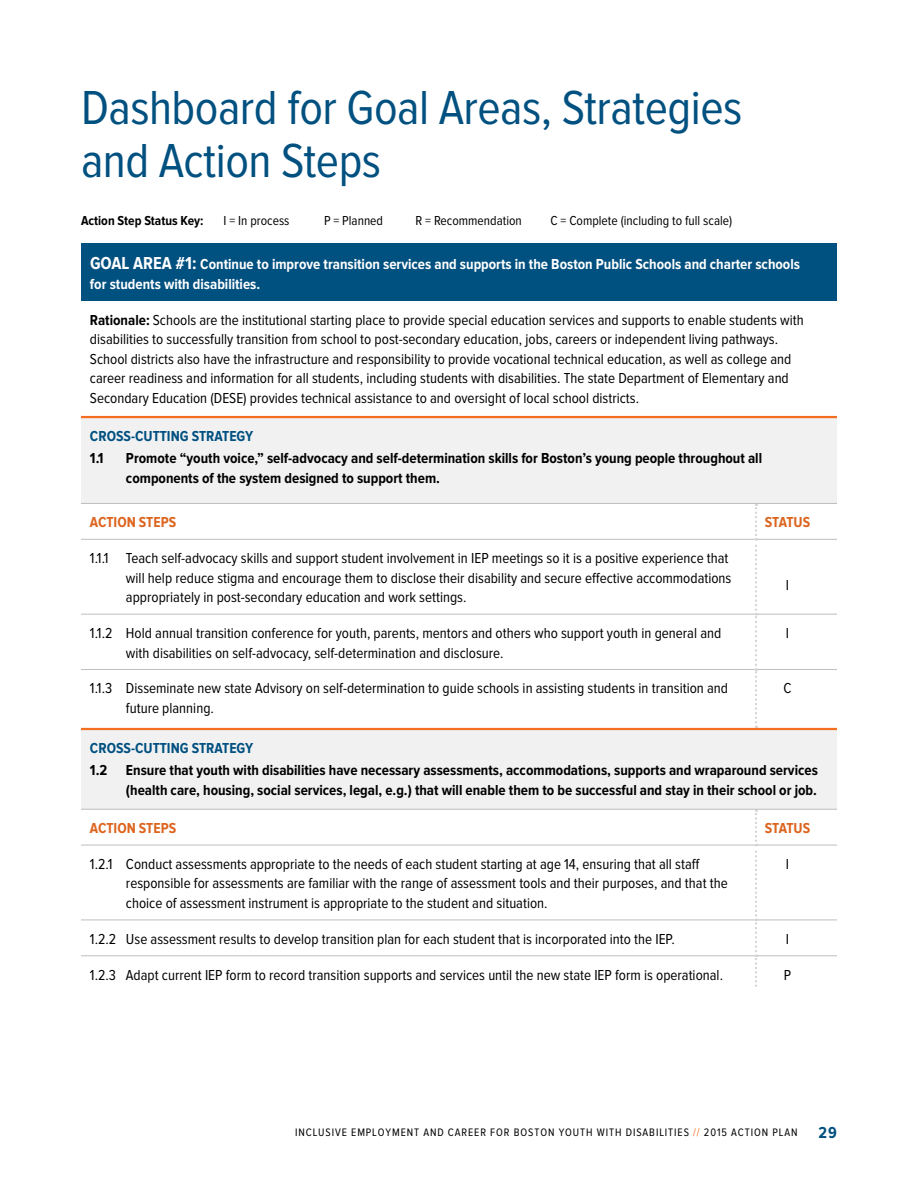
<style>
.page{position:relative;width:918px;height:1188px;background:#fff}
.page>*{position:absolute;margin:0;border:0;box-sizing:border-box;transform-origin:0 0}
.t1{font:49.5px/52.5px "Proxima Nova Cond";letter-spacing:-.01em;color:#005080}
.t2{font:700 16.5px "Proxima Nova Cond";color:#005080}
.t3{font:15px/19.5px "Proxima Nova Cond";color:#000}
.t4{font:700 15px/19.5px "Proxima Nova Cond";color:#000}
.t5{font:700 15px/19.5px "Proxima Nova Cond";color:#fff}
.t6{font:700 15px "Proxima Nova Cond";color:#005080}
.t7{font:700 15px "Proxima Nova Cond";color:#dc641e}
.t8{font:13.5px "Proxima Nova Cond";color:#000}
.t9{font:700 13.5px "Proxima Nova Cond";color:#000}
.t10{font:11.25px "Proxima Nova Cond";letter-spacing:.08em;color:#000}
.s1{font-size:18px}
.s2{font-weight:700}
.s3{color:#f36e21}
</style>
<div class="page">
<div style="left:81px;top:243px;width:756px;height:58px;background:#005080"></div>
<svg style="left:81px;top:418px;width:756px;height:391px"></svg>
<hr style="left:81px;top:614px;width:674px;height:1px;background:#bcbec0">
<hr style="left:757px;top:614px;width:80px;height:1px;background:#bcbec0">
<hr style="left:81px;top:669px;width:674px;height:1px;background:#bcbec0">
<hr style="left:757px;top:669px;width:80px;height:1px;background:#bcbec0">
<hr style="left:81px;top:920px;width:674px;height:1px;background:#bcbec0">
<hr style="left:757px;top:920px;width:80px;height:1px;background:#bcbec0">
<hr style="left:81px;top:955px;width:674px;height:1px;background:#bcbec0">
<hr style="left:757px;top:955px;width:80px;height:1px;background:#bcbec0">
<hr style="left:81px;top:416px;width:675px;height:2px;background:#f36e21">
<hr style="left:756px;top:416px;width:81px;height:2px;background:#f36e21">
<hr style="left:81px;top:503px;width:675px;height:1px;background:#bcbec0">
<hr style="left:756px;top:503px;width:81px;height:1px;background:#bcbec0">
<hr style="left:81px;top:539px;width:674px;height:1px;background:#bcbec0">
<hr style="left:757px;top:539px;width:80px;height:1px;background:#bcbec0">
<hr style="left:81px;top:845px;width:674px;height:1px;background:#bcbec0">
<hr style="left:757px;top:845px;width:80px;height:1px;background:#bcbec0">
<svg style="left:755px;top:504px;width:2px;height:224px"></svg>
<svg style="left:755px;top:810px;width:2px;height:177px"></svg>
<hr style="left:81px;top:809px;width:675px;height:1px;background:#bcbec0">
<hr style="left:756px;top:809px;width:81px;height:1px;background:#bcbec0">
<hr style="left:81px;top:728px;width:675px;height:2px;background:#f36e21">
<hr style="left:756px;top:728px;width:81px;height:2px;background:#f36e21">
<h1 class="t1" style="left:81px;top:83px;width:663px">Dashboard for Goal Areas, Strategies and Action Steps</h1>
<p class="t9" style="left:81px;top:213px;width:124px">Action Step Status Key:</p>
<p class="t8" style="left:224px;top:213px;width:68px">I = In process</p>
<p class="t8" style="left:324px;top:213px;width:61px">P = Planned</p>
<p class="t8" style="left:416px;top:213px;width:108px">R = Recommendation</p>
<p class="t8" style="left:551px;top:213px;width:183px">C = Complete (including to full scale)</p>
<p class="t5" style="left:90px;top:255px;width:712px"><span class="s1">GOAL AREA #1:</span> Continue to improve transition services and supports in the Boston Public Schools and charter schools for students with disabilities.</p>
<p class="t3" style="left:90px;top:310px;width:715px"><span class="s2">Rationale:</span> Schools are the institutional starting place to provide special education services and supports to enable students with disabilities to successfully transition from school to post-secondary education, jobs, careers or independent living pathways.<br>School districts also have the infrastructure and responsibility to provide vocational technical education, as well as college and career readiness and information for all students, including students with disabilities. The state Department of Elementary and Secondary Education (DESE) provides technical assistance to and oversight of local school districts.</p>
<p class="t6" style="left:90px;top:428px;width:165px">CROSS-CUTTING STRATEGY</p>
<p class="t4" style="left:90px;top:449px;width:15px">1.1</p>
<p class="t4" style="left:126px;top:449px;width:638px">Promote “youth voice,” self-advocacy and self-determination skills for Boston’s young people throughout all components of the system designed to support them.</p>
<p class="t7" style="left:90px;top:514px;width:88px">ACTION STEPS</p>
<p class="t7" style="left:765px;top:514px;width:47px">STATUS</p>
<p class="t3" style="left:126px;top:549px;width:607px;text-indent:-36px">1.1.1 Teach self-advocacy skills and support student involvement in IEP meetings so it is a positive experience that will help reduce stigma and encourage them to disclose their disability and secure effective accommodations appropriately in post-secondary education and work settings.</p>
<p class="t3" style="left:786px;top:576px;width:5px">I</p>
<p class="t3" style="left:126px;top:624px;width:597px;text-indent:-36px">1.1.2 Hold annual transition conference for youth, parents, mentors and others who support youth in general and with disabilities on self-advocacy, self-determination and disclosure.</p>
<p class="t3" style="left:786px;top:624px;width:5px">I</p>
<p class="t3" style="left:126px;top:679px;width:604px;text-indent:-36px">1.1.3 Disseminate new state Advisory on self-determination to guide schools in assisting students in transition and future planning.</p>
<p class="t3" style="left:783px;top:679px;width:10px">C</p>
<p class="t6" style="left:90px;top:740px;width:165px">CROSS-CUTTING STRATEGY</p>
<p class="t4" style="left:90px;top:761px;width:729px;text-align:right">1.2 Ensure that youth with disabilities have necessary assessments, accommodations, supports and wraparound services (health care, housing, social services, legal, e.g.) that will enable them to be successful and stay in their school or job.</p>
<p class="t7" style="left:90px;top:820px;width:88px">ACTION STEPS</p>
<p class="t7" style="left:765px;top:820px;width:47px">STATUS</p>
<p class="t3" style="left:126px;top:855px;width:603px;text-indent:-36px">1.2.1 Conduct assessments appropriate to the needs of each student starting at age 14, ensuring that all staff responsible for assessments are familiar with the range of assessment tools and their purposes, and that the choice of assessment instrument is appropriate to the student and situation.</p>
<p class="t3" style="left:786px;top:855px;width:5px">I</p>
<p class="t3" style="left:90px;top:929px;width:587px">1.2.2 Use assessment results to develop transition plan for each student that is incorporated into the IEP.</p>
<p class="t3" style="left:786px;top:929px;width:5px">I</p>
<p class="t3" style="left:90px;top:965px;width:635px">1.2.3 Adapt current IEP form to record transition supports and services until the new state IEP form is operational.</p>
<p class="t3" style="left:784px;top:965px;width:9px">P</p>
<p class="t10" style="left:295px;top:1126px;width:504px">INCLUSIVE EMPLOYMENT AND CAREER FOR BOSTON YOUTH WITH DISABILITIES <span class="s3">//</span> 2015 ACTION PLAN</p>
<p class="t2" style="left:819px;top:1123px;width:20px">29</p>
</div>
